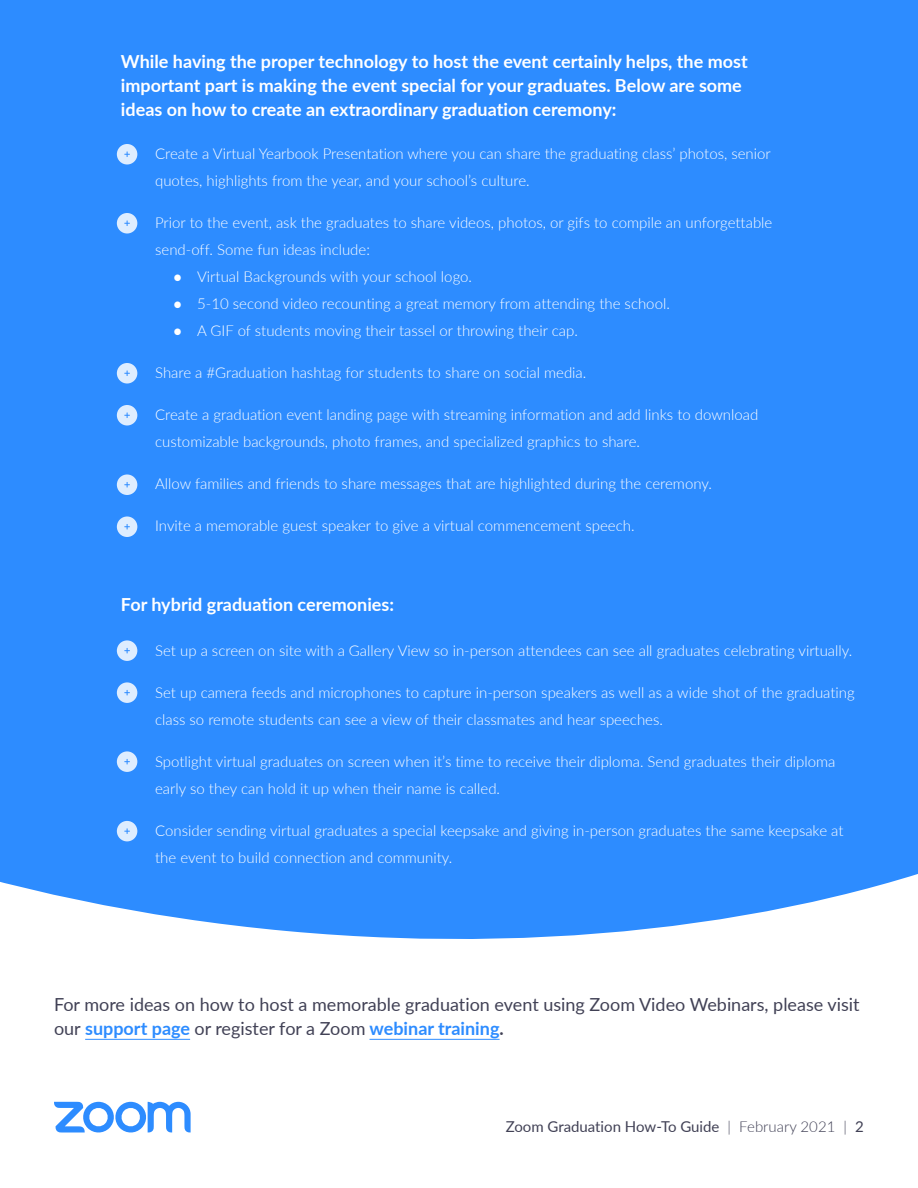
<style>
.page{position:relative;width:918px;height:1188px;background:#fff}
.page>*{position:absolute;margin:0;border:0;box-sizing:border-box;transform-origin:0 0}
.t1{font:700 18px/24px "Lato";color:#fff}
.t2{font:18px/24px "Lato";color:#414155}
.t3{font:300 15px/27px "Lato";color:#fff}
.t4{font:15px "Lato";color:#414155}
.s1{font-family:"Times New Roman";font-weight:400}
.s2{font-weight:700;color:#2d8cff}
.s3{font-weight:700}
.s4{font-weight:300}
</style>
<div class="page">
<svg style="left:54px;top:1102px;width:137px;height:31px"></svg>
<div style="left:0;top:0;width:918px;height:939px;background:#2d8cff"></div>
<hr style="left:85px;top:1039px;width:105px;height:1px;background:#2d8cff">
<hr style="left:370px;top:1039px;width:130px;height:1px;background:#2d8cff">
<div style="left:117px;top:144px;width:20px;height:21px;background:#deedff;border-radius:50%"></div>
<svg style="left:124px;top:151px;width:6px;height:6px"></svg>
<div style="left:117px;top:213px;width:20px;height:21px;background:#deedff;border-radius:50%"></div>
<svg style="left:124px;top:220px;width:6px;height:6px"></svg>
<div style="left:117px;top:363px;width:20px;height:21px;background:#deedff;border-radius:50%"></div>
<svg style="left:124px;top:370px;width:6px;height:6px"></svg>
<div style="left:117px;top:405px;width:20px;height:21px;background:#deedff;border-radius:50%"></div>
<svg style="left:124px;top:412px;width:6px;height:6px"></svg>
<div style="left:117px;top:474px;width:20px;height:21px;background:#deedff;border-radius:50%"></div>
<svg style="left:124px;top:482px;width:6px;height:6px"></svg>
<div style="left:117px;top:516px;width:20px;height:21px;background:#deedff;border-radius:50%"></div>
<svg style="left:124px;top:524px;width:6px;height:6px"></svg>
<div style="left:117px;top:640px;width:20px;height:21px;background:#deedff;border-radius:50%"></div>
<svg style="left:124px;top:648px;width:6px;height:5px"></svg>
<div style="left:117px;top:682px;width:20px;height:21px;background:#deedff;border-radius:50%"></div>
<svg style="left:124px;top:690px;width:6px;height:5px"></svg>
<div style="left:117px;top:751px;width:20px;height:21px;background:#deedff;border-radius:50%"></div>
<svg style="left:124px;top:759px;width:6px;height:5px"></svg>
<div style="left:117px;top:821px;width:20px;height:20px;background:#deedff;border-radius:50%"></div>
<svg style="left:124px;top:828px;width:6px;height:6px"></svg>
<p class="t1" style="left:121px;top:49px;width:628px">While having the proper technology to host the event certainly helps, the most important part is making the event special for your graduates. Below are some ideas on how to create an extraordinary graduation ceremony:</p>
<p class="t3" style="left:155px;top:140px;width:617px">Create a Virtual Yearbook Presentation where you can share the graduating class’ photos, senior quotes, highlights from the year, and your school’s culture.</p>
<p class="t3" style="left:155px;top:209px;width:619px">Prior to the event, ask the graduates to share videos, photos, or gifs to compile an unforgettable send-off. Some fun ideas include:</p>
<p class="t3" style="left:173px;top:263px;width:300px"><span class="s1">●</span> Virtual Backgrounds with your school logo.</p>
<p class="t3" style="left:173px;top:290px;width:498px"><span class="s1">●</span> 5-10 second video recounting a great memory from attending the school.</p>
<p class="t3" style="left:173px;top:317px;width:406px"><span class="s1">●</span> A GIF of students moving their tassel or throwing their cap.</p>
<p class="t3" style="left:155px;top:359px;width:433px">Share a #Graduation hashtag for students to share on social media.</p>
<p class="t3" style="left:155px;top:401px;width:605px">Create a graduation event landing page with streaming information and add links to download customizable backgrounds, photo frames, and specialized graphics to share.</p>
<p class="t3" style="left:155px;top:470px;width:558px">Allow families and friends to share messages that are highlighted during the ceremony.</p>
<p class="t3" style="left:155px;top:512px;width:481px">Invite a memorable guest speaker to give a virtual commencement speech.</p>
<p class="t1" style="left:121px;top:592px;width:275px">For hybrid graduation ceremonies:</p>
<p class="t3" style="left:155px;top:636px;width:699px">Set up a screen on site with a Gallery View so in-person attendees can see all graduates celebrating virtually.</p>
<p class="t3" style="left:155px;top:678px;width:701px">Set up camera feeds and microphones to capture in-person speakers as well as a wide shot of the graduating class so remote students can see a view of their classmates and hear speeches.</p>
<p class="t3" style="left:155px;top:747px;width:682px">Spotlight virtual graduates on screen when it’s time to receive their diploma. Send graduates their diploma early so they can hold it up when their name is called.</p>
<p class="t3" style="left:155px;top:816px;width:690px">Consider sending virtual graduates a special keepsake and giving in-person graduates the same keepsake at the event to build connection and community.</p>
<p class="t2" style="left:54px;top:992px;width:807px">For more ideas on how to host a memorable graduation event using Zoom Video Webinars, please visit our <span class="s2">support page</span> or register for a Zoom <span class="s2">webinar training</span><span class="s3">.</span></p>
<p class="t4" style="left:506px;top:1115px;width:360px">Zoom Graduation How-To Guide <span class="s4">| February 2021 |</span> 2</p>
</div>
